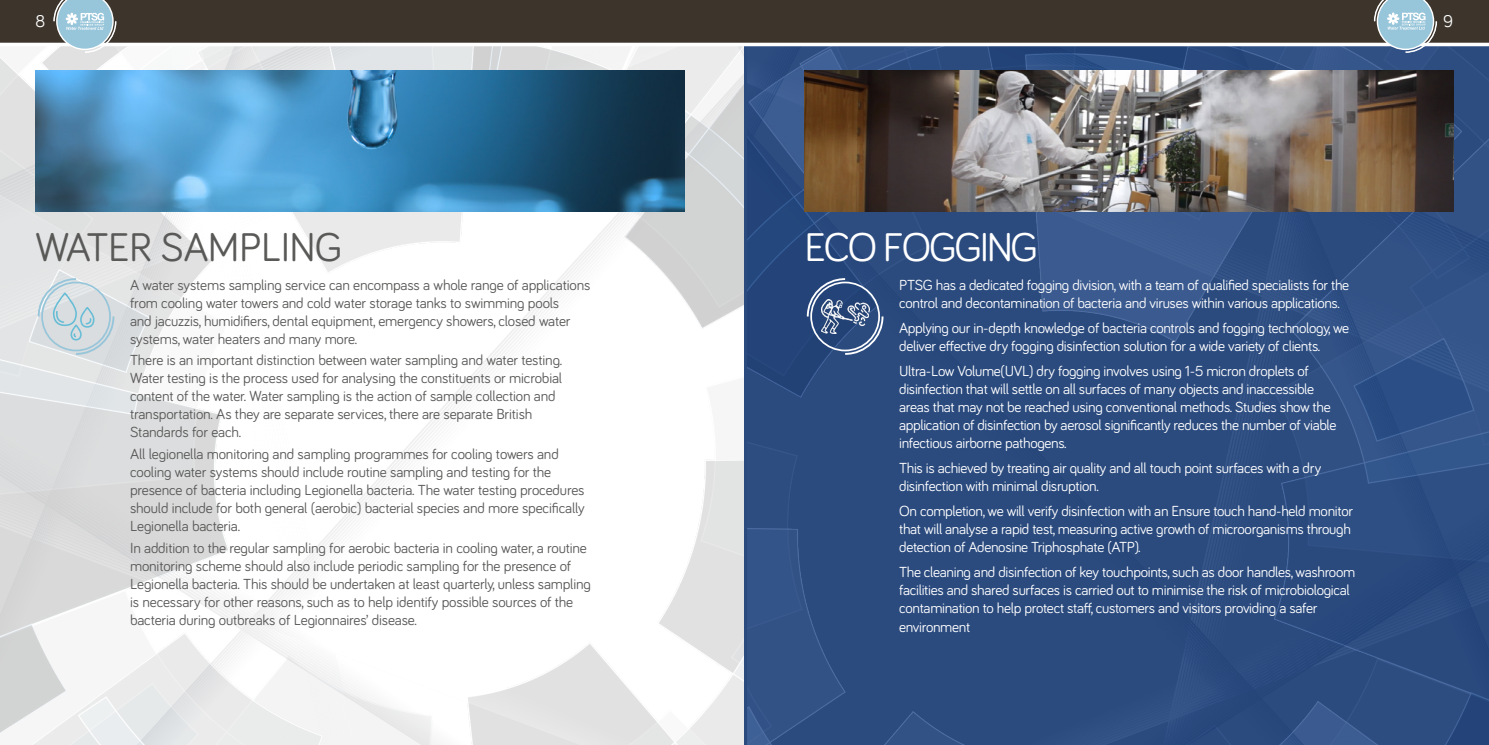
<style>
.page{position:relative;width:1489px;height:745px;background:#fff}
.page>*{position:absolute;margin:0;border:0;box-sizing:border-box;transform-origin:0 0}
.t1{font:41.25px "Bariol";letter-spacing:-.01em;color:#595958}
.t2{font:41.25px "Bariol";letter-spacing:-.05em;color:#fff}
.t3{font:17.5px "Bariol";color:#fff}
.t4{font:15px/18px "Bariol";letter-spacing:-.01em;color:#595958}
.t5{font:15px/18px "Bariol";letter-spacing:-.02em;color:#fff}
</style>
<div class="page">
<img style="left:0;top:46px;width:744px;height:698px">
<svg style="left:744px;top:46px;width:744px;height:698px;background:#2d4d81"></svg>
<div style="left:41px;top:281px;width:70px;height:70px;border:2px solid #97c5da;border-radius:50%"></div>
<div style="left:38px;top:278px;width:76px;height:76px;border:2px dashed #97c5da;border-radius:50%"></div>
<img style="left:35px;top:70px;width:649px;height:141px">
<div style="left:810px;top:281px;width:70px;height:70px;border:2px solid #fff;border-radius:50%"></div>
<div style="left:806px;top:278px;width:77px;height:76px;border:2px dashed #fff;border-radius:50%"></div>
<img style="left:821px;top:299px;width:48px;height:34px">
<img style="left:804px;top:70px;width:649px;height:141px">
<svg style="left:53px;top:292px;width:41px;height:48px;background:#c7d8de"></svg>
<div style="left:0;top:0;width:1488px;height:43px;background:#3d352c"></div>
<svg style="left:53px;top:0;width:64px;height:53px;background:#a6bfca"></svg>
<svg style="left:1373px;top:0;width:64px;height:53px;background:#95b1c1"></svg>
<p class="t3" style="left:35px;top:9px;width:11px">8</p>
<p class="t3" style="left:1443px;top:9px;width:11px">9</p>
<h1 class="t1" style="left:35px;top:219px;width:308px">WATER SAMPLING</h1>
<h1 class="t2" style="left:804px;top:219px;width:235px">ECO FOGGING</h1>
<p class="t4" style="left:130px;top:275px;width:462px">A water systems sampling service can encompass a whole range of applications from cooling water towers and cold water storage tanks to swimming pools<br>and jacuzzis, humidifiers, dental equipment, emergency showers, closed water systems, water heaters and many more.</p>
<p class="t4" style="left:130px;top:350px;width:434px">There is an important distinction between water sampling and water testing.<br>Water testing is the process used for analysing the constituents or microbial content of the water. Water sampling is the action of sample collection and transportation. As they are separate services, there are separate British Standards for each.</p>
<p class="t4" style="left:130px;top:444px;width:456px">All legionella monitoring and sampling programmes for cooling towers and cooling water systems should include routine sampling and testing for the presence of bacteria including Legionella bacteria. The water testing procedures should include for both general (aerobic) bacterial species and more specifically Legionella bacteria.</p>
<p class="t4" style="left:130px;top:537px;width:462px">In addition to the regular sampling for aerobic bacteria in cooling water, a routine monitoring scheme should also include periodic sampling for the presence of Legionella bacteria. This should be undertaken at least quarterly, unless sampling is necessary for other reasons, such as to help identify possible sources of the bacteria during outbreaks of Legionnaires’ disease.</p>
<p class="t5" style="left:899px;top:275px;width:451px">PTSG has a dedicated fogging division, with a team of qualified specialists for the control and decontamination of bacteria and viruses within various applications.</p>
<p class="t5" style="left:899px;top:318px;width:451px">Applying our in-depth knowledge of bacteria controls and fogging technology, we deliver effective dry fogging disinfection solution for a wide variety of clients.</p>
<p class="t5" style="left:899px;top:361px;width:439px">Ultra-Low Volume(UVL) dry fogging involves using 1-5 micron droplets of disinfection that will settle on all surfaces of many objects and inaccessible areas that may not be reached using conventional methods. Studies show the application of disinfection by aerosol significantly reduces the number of viable infectious airborne pathogens.</p>
<p class="t5" style="left:899px;top:458px;width:423px">This is achieved by treating air quality and all touch point surfaces with a dry disinfection with minimal disruption.</p>
<p class="t5" style="left:899px;top:501px;width:455px">On completion, we will verify disinfection with an Ensure touch hand-held monitor that will analyse a rapid test, measuring active growth of microorganisms through detection of Adenosine Triphosphate (ATP).</p>
<p class="t5" style="left:899px;top:562px;width:457px">The cleaning and disinfection of key touchpoints, such as door handles, washroom facilities and shared surfaces is carried out to minimise the risk of microbiological contamination to help protect staff, customers and visitors providing a safer environment</p>
</div>
